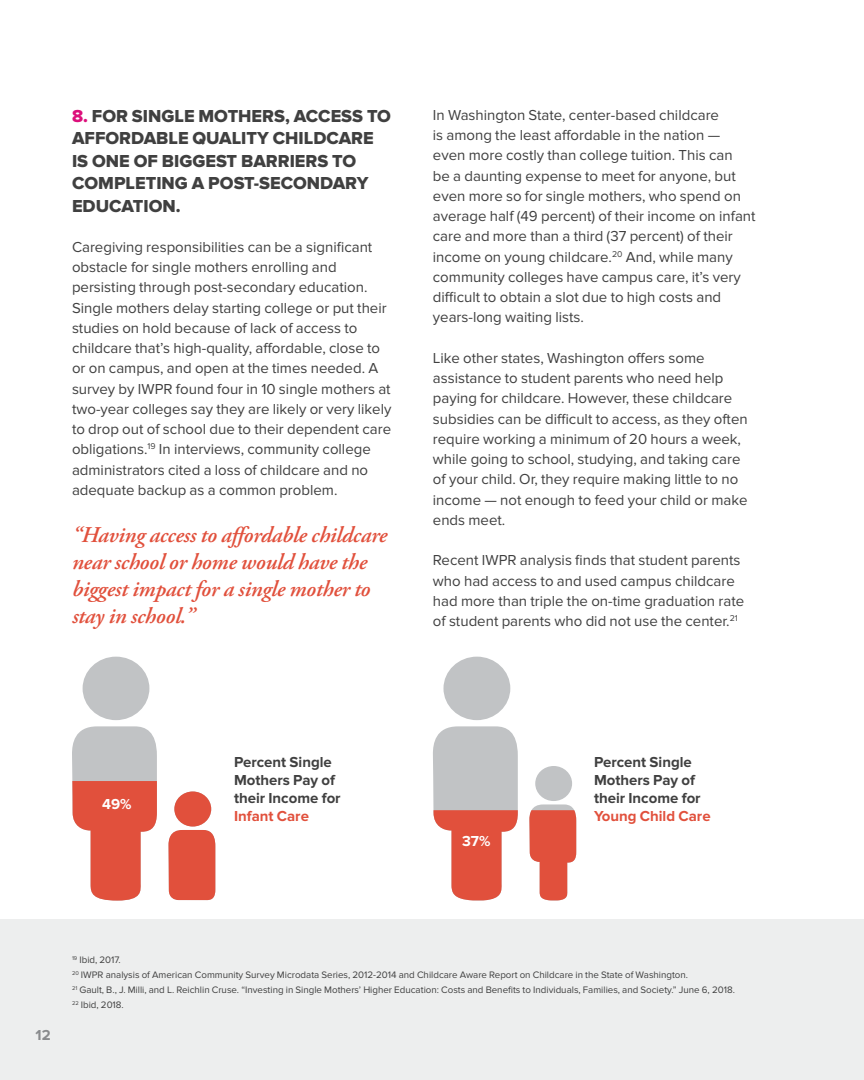
<style>
.page{position:relative;width:864px;height:1080px;background:#fff}
.page>*{position:absolute;margin:0;border:0;box-sizing:border-box;transform-origin:0 0}
.t1{font:italic 600 22.5px/27px "Adobe Garamond Pro";letter-spacing:-.01em;color:#e1503c}
.t2{font:18px/22.5px "Proxima Nova Extrabld";color:#404040}
.t3{font:15px/20.2px "Proxima Nova";color:#404040}
.t4{font:700 15px/18px "Proxima Nova";color:#404040}
.t5{font:700 15px "Proxima Nova";color:#e1503c}
.t6{font:700 15px "Proxima Nova";color:#fff}
.t7{font:700 15px "Proxima Nova";color:#898b8d}
.t8{font:9.75px/15px "Proxima Nova";color:#404040}
.s1{color:#dc0f7b}
</style>
<div class="page">
<svg style="left:433px;top:657px;width:143px;height:244px"></svg>
<hr style="left:863px;top:347px;width:1px;height:733px;background:#97c6d5">
<div style="left:0;top:919px;width:864px;height:161px;background:#edeeee"></div>
<svg style="left:72px;top:657px;width:143px;height:244px"></svg>
<p class="t2" style="left:72px;top:105px;width:321px"><span class="s1">8.</span> FOR SINGLE MOTHERS, ACCESS TO<br>AFFORDABLE QUALITY CHILDCARE<br>IS ONE OF BIGGEST BARRIERS TO<br>COMPLETING A POST-SECONDARY<br>EDUCATION.</p>
<p class="t3" style="left:72px;top:237px;width:321px">Caregiving responsibilities can be a significant obstacle for single mothers enrolling and persisting through post-secondary education.<br>Single mothers delay starting college or put their studies on hold because of lack of access to childcare that’s high-quality, affordable, close to or on campus, and open at the times needed. A survey by IWPR found four in 10 single mothers at two-year colleges say they are likely or very likely to drop out of school due to their dependent care obligations.<sup>19</sup> In interviews, community college administrators cited a loss of childcare and no adequate backup as a common problem.</p>
<h1 class="t1" style="left:72px;top:522px;width:317px">“Having access to affordable childcare near school or home would have the biggest impact for a single mother to stay in school.”</h1>
<p class="t3" style="left:433px;top:105px;width:324px">In Washington State, center-based childcare<br>is among the least affordable in the nation — even more costly than college tuition. This can<br>be a daunting expense to meet for anyone, but even more so for single mothers, who spend on average half (49 percent) of their income on infant care and more than a third (37 percent) of their income on young childcare.<sup>20</sup> And, while many community colleges have campus care, it’s very difficult to obtain a slot due to high costs and years-long waiting lists.</p>
<p class="t3" style="left:433px;top:348px;width:316px">Like other states, Washington offers some assistance to student parents who need help paying for childcare. However, these childcare subsidies can be difficult to access, as they often require working a minimum of 20 hours a week, while going to school, studying, and taking care of your child. Or, they require making little to no income — not enough to feed your child or make ends meet.</p>
<p class="t3" style="left:433px;top:550px;width:313px">Recent IWPR analysis finds that student parents who had access to and used campus childcare had more than triple the on-time graduation rate of student parents who did not use the center.<sup>21</sup></p>
<p class="t6" style="left:102px;top:795px;width:31px">49%</p>
<p class="t4" style="left:234px;top:753px;width:108px">Percent Single<br>Mothers Pay of their Income for</p>
<p class="t5" style="left:234px;top:807px;width:77px">Infant Care</p>
<p class="t6" style="left:462px;top:832px;width:30px">37%</p>
<p class="t4" style="left:594px;top:753px;width:108px">Percent Single<br>Mothers Pay of their Income for</p>
<p class="t5" style="left:594px;top:807px;width:118px">Young Child Care</p>
<p class="t7" style="left:36px;top:1027px;width:17px">12</p>
<p class="t8" style="left:72px;top:952px;width:664px"><sup>19</sup> Ibid, 2017.<br><sup>20</sup> IWPR analysis of American Community Survey Microdata Series, 2012-2014 and Childcare Aware Report on Childcare in the State of Washington.<br><sup>21</sup> Gault, B., J. Milli, and L. Reichlin Cruse. “Investing in Single Mothers’ Higher Education: Costs and Benefits to Individuals, Families, and Society.” June 6, 2018.<br><sup>22</sup> Ibid, 2018.</p>
</div>
